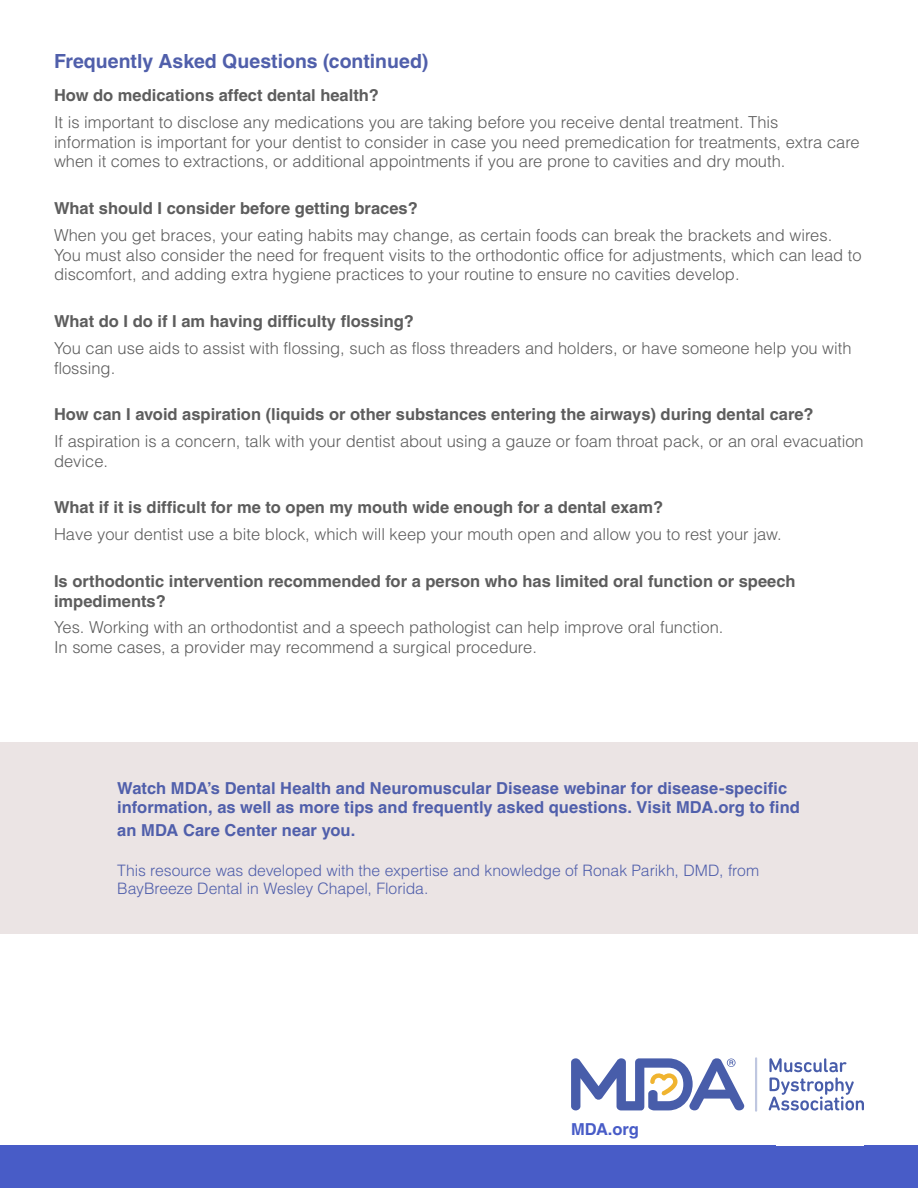
<style>
.page{position:relative;width:918px;height:1188px;background:#fff}
.page>*{position:absolute;margin:0;border:0;box-sizing:border-box;transform-origin:0 0}
.t1{font:700 19.5px "Helvetica LT Pro";color:#505fab}
.t2{font:300 16.5px/19.8px "Helvetica LT Pro";color:#5d5d5d}
.t3{font:700 16.5px/19.8px "Helvetica LT Pro";color:#5d5d5d}
.t4{font:700 16.5px/18.9px "Helvetica LT Pro";letter-spacing:.005em;color:#505fab}
.t5{font:700 16.5px "Helvetica LT Pro";letter-spacing:-.01em;color:#485cc7}
.t6{font:300 15.75px/18px "Helvetica LT Pro";letter-spacing:-.005em;color:#505fab}
</style>
<div class="page">
<div style="left:0;top:1146px;width:918px;height:42px;background:#485cc7"></div>
<div style="left:0;top:742px;width:918px;height:192px;background:#ebe4e4"></div>
<svg style="left:755px;top:1057px;width:2px;height:55px"></svg>
<svg style="left:769px;top:1058px;width:95px;height:53px"></svg>
<svg style="left:571px;top:1058px;width:173px;height:53px"></svg>
<p class="t1" style="left:54px;top:49px;width:376px">Frequently Asked Questions (continued)</p>
<p class="t3" style="left:54px;top:86px;width:327px">How do medications affect dental health?</p>
<p class="t2" style="left:54px;top:112px;width:807px">It is important to disclose any medications you are taking before you receive dental treatment. This information is important for your dentist to consider in case you need premedication for treatments, extra care when it comes to extractions, or additional appointments if you are prone to cavities and dry mouth.</p>
<p class="t3" style="left:54px;top:199px;width:365px">What should I consider before getting braces?</p>
<p class="t2" style="left:54px;top:225px;width:809px">When you get braces, your eating habits may change, as certain foods can break the brackets and wires.<br>You must also consider the need for frequent visits to the orthodontic office for adjustments, which can lead to discomfort, and adding extra hygiene practices to your routine to ensure no cavities develop.</p>
<p class="t3" style="left:54px;top:312px;width:362px">What do I do if I am having difficulty flossing?</p>
<p class="t2" style="left:54px;top:338px;width:799px">You can use aids to assist with flossing, such as floss threaders and holders, or have someone help you with flossing.</p>
<p class="t3" style="left:54px;top:405px;width:761px">How can I avoid aspiration (liquids or other substances entering the airways) during dental care?</p>
<p class="t2" style="left:54px;top:431px;width:811px">If aspiration is a concern, talk with your dentist about using a gauze or foam throat pack, or an oral evacuation device.</p>
<p class="t3" style="left:54px;top:498px;width:611px">What if it is difficult for me to open my mouth wide enough for a dental exam?</p>
<p class="t2" style="left:54px;top:524px;width:729px">Have your dentist use a bite block, which will keep your mouth open and allow you to rest your jaw.</p>
<p class="t3" style="left:54px;top:571px;width:743px">Is orthodontic intervention recommended for a person who has limited oral function or speech impediments?</p>
<p class="t2" style="left:54px;top:617px;width:671px">Yes. Working with an orthodontist and a speech pathologist can help improve oral function.<br>In some cases, a provider may recommend a surgical procedure.</p>
<p class="t4" style="left:117px;top:779px;width:684px">Watch MDA’s Dental Health and Neuromuscular Disease webinar for disease-specific information, as well as more tips and frequently asked questions. Visit MDA.org to find</p>
<p class="t4" style="left:117px;top:821px;width:240px">an MDA Care Center near you.</p>
<p class="t6" style="left:117px;top:861px;width:643px">This resource was developed with the expertise and knowledge of Ronak Parikh, DMD, from<br>BayBreeze Dental in Wesley Chapel, Florida.</p>
<p class="t5" style="left:571px;top:1119px;width:69px">MDA.org</p>
</div>
